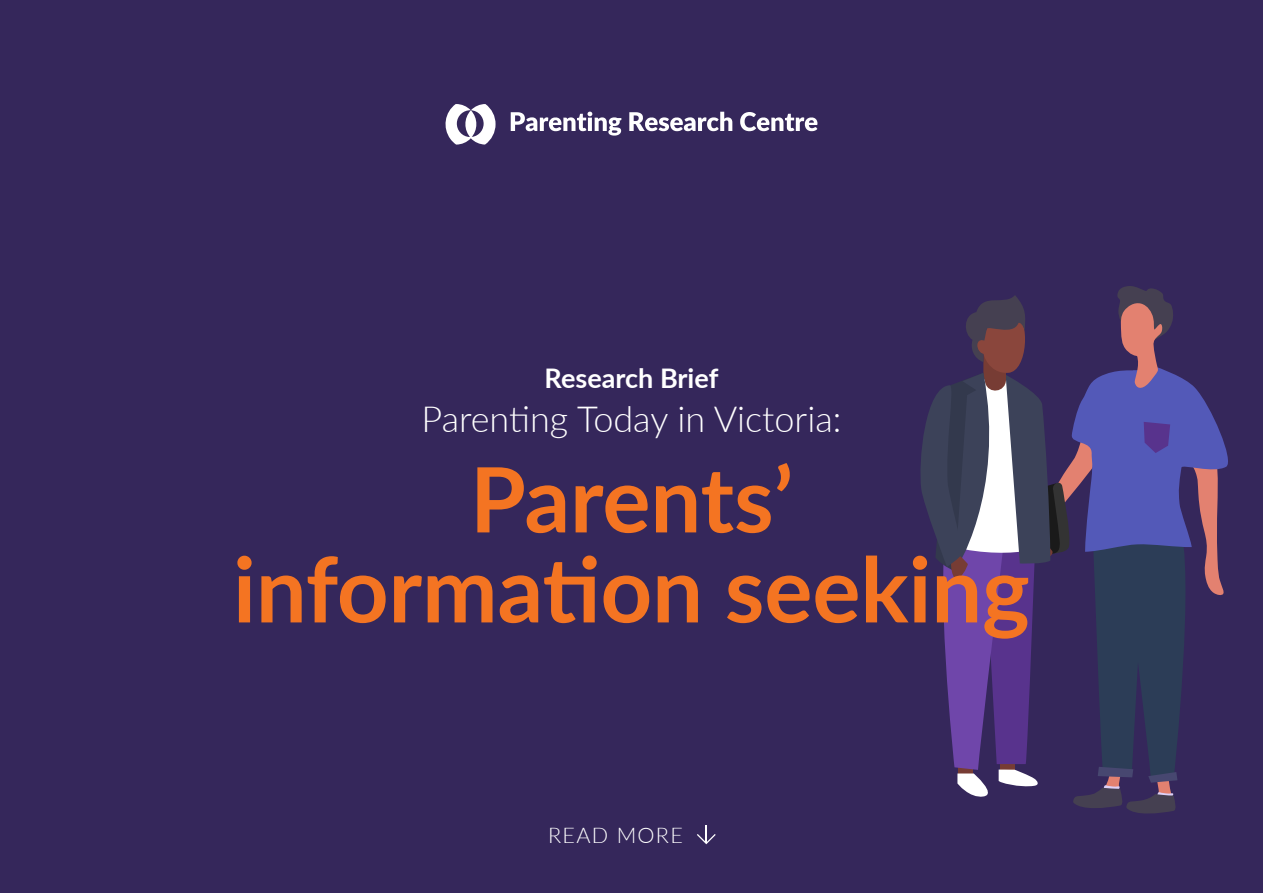
<style>
.page{position:relative;width:1263px;height:893px;background:#35275b}
.page>*{position:absolute;margin:0;border:0;box-sizing:border-box;transform-origin:0 0}
.t1{font:700 90px/90px "Lato";color:#f47422;text-align:center}
.t2{font:300 36px "Lato";color:#fff}
.t3{font:700 27px "Lato";color:#fff}
.t4{font:300 21.6px "Lato";letter-spacing:.06em;color:#fff}
</style>
<div class="page">
<svg style="left:445px;top:104px;width:51px;height:41px"></svg>
<svg style="left:511px;top:112px;width:110px;height:24px"></svg>
<svg style="left:629px;top:112px;width:103px;height:19px"></svg>
<svg style="left:740px;top:112px;width:77px;height:19px"></svg>
<svg style="left:697px;top:825px;width:19px;height:19px"></svg>
<svg style="left:920px;top:286px;width:308px;height:528px"></svg>
<p class="t3" style="left:545px;top:359px;width:175px">Research Brief</p>
<p class="t2" style="left:421px;top:393px;width:421px">Parenting Today in Victoria:</p>
<p class="t1" style="left:233px;top:451px;width:798px">Parents’ information seeking</p>
<p class="t4" style="left:548px;top:820px;width:136px">READ MORE</p>
</div>
